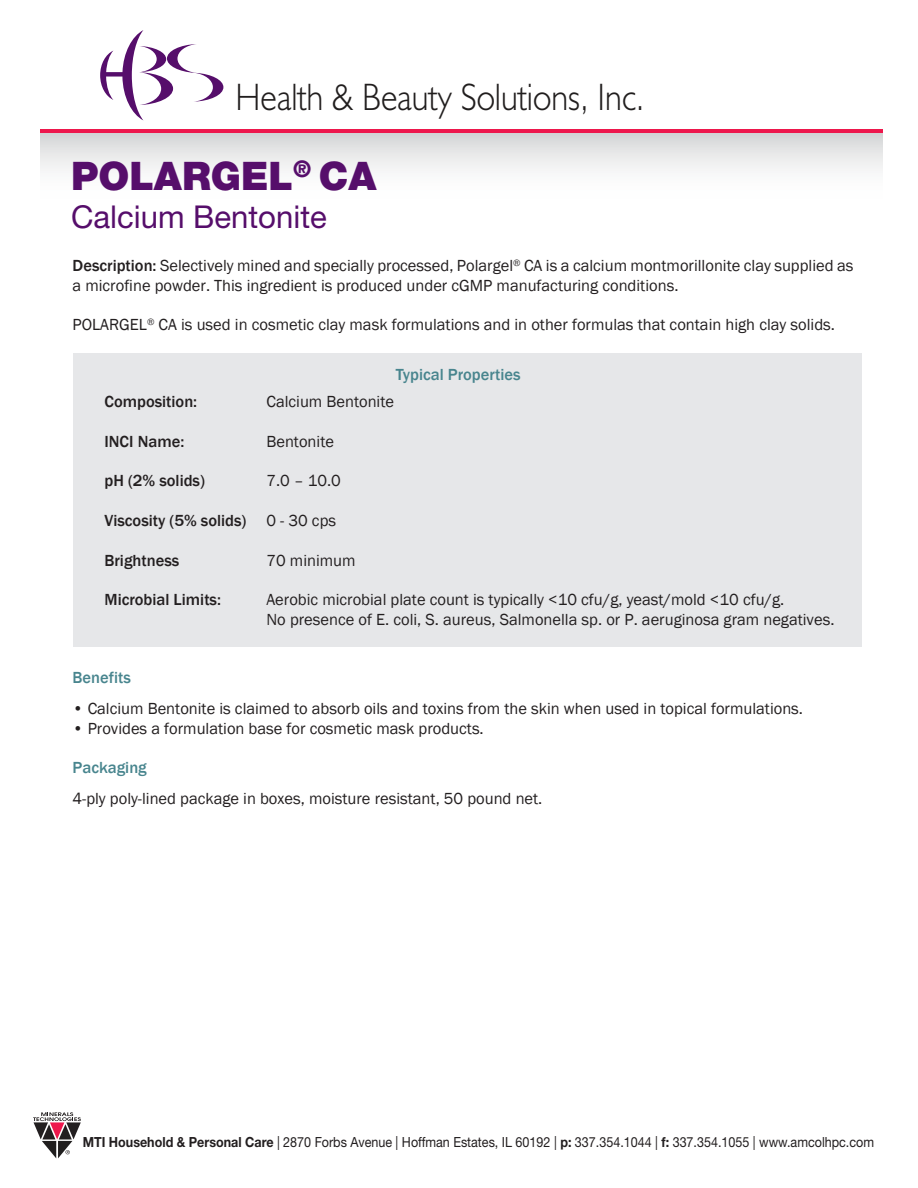
<style>
.page{position:relative;width:918px;height:1188px;background:#fff}
.page>*{position:absolute;margin:0;border:0;box-sizing:border-box;transform-origin:0 0}
.t1{font:900 39.45px "Helvetica Neue LT Std";color:#560e6b}
.t2{font:300 38.4px "Humanist 521 BT";color:#211e1e;scale:.9 1}
.t3{font:31.5px "Helvetica Neue LT Std";color:#560e6b}
.t4{font:16.5px/19.8px "Franklin Gothic";color:#231f20}
.t5{font:500 16.5px "Franklin Gothic";color:#231f20}
.t6{font:500 16.5px "Franklin Gothic";color:#48858e}
.t7{font:13.95px "Helvetica Neue LT Std";color:#221e1f;scale:.9 1}
.s1{font-weight:500}
.s2{font-weight:400}
.s3{font-weight:700}
</style>
<div class="page">
<svg style="left:33px;top:1112px;width:48px;height:46px"></svg>
<div style="left:41px;top:133px;width:842px;height:66px;background:linear-gradient(to bottom,#d8d9da,#fff)"></div>
<hr style="left:41px;top:129px;width:842px;height:4px;background:#ed174c">
<svg style="left:100px;top:30px;width:123px;height:90px"></svg>
<div style="left:74px;top:353px;width:788px;height:294px;background:#e6e7e9"></div>
<h2 class="t2" style="left:236px;top:73px;width:456px">Health &amp; Beauty Solutions, Inc.</h2>
<h1 class="t1" style="left:71px;top:152px;width:307px">POLARGEL<sup>®</sup> CA</h1>
<h3 class="t3" style="left:71px;top:198px;width:257px">Calcium Bentonite</h3>
<p class="t4" style="left:73px;top:256px;width:782px"><span class="s1">Description:</span> Selectively mined and specially processed, Polargel<sup>®</sup> CA is a calcium montmorillonite clay supplied as a microfine powder. This ingredient is produced under cGMP manufacturing conditions.</p>
<p class="t4" style="left:73px;top:315px;width:764px">POLARGEL<sup>®</sup> CA is used in cosmetic clay mask formulations and in other formulas that contain high clay solids.</p>
<p class="t6" style="left:396px;top:365px;width:126px">Typical Properties</p>
<p class="t5" style="left:104px;top:391px;width:94px">Composition:</p>
<p class="t4" style="left:266px;top:392px;width:129px">Calcium Bentonite</p>
<p class="t5" style="left:104px;top:431px;width:81px">INCI Name:</p>
<p class="t4" style="left:266px;top:432px;width:69px">Bentonite</p>
<p class="t5" style="left:104px;top:471px;width:102px">pH (2% solids)</p>
<p class="t4" style="left:266px;top:471px;width:76px">7.0 – 10.0</p>
<p class="t5" style="left:104px;top:510px;width:233px">Viscosity (5% solids) <span class="s2">0 - 30 cps</span></p>
<p class="t5" style="left:104px;top:550px;width:76px">Brightness</p>
<p class="t5" style="left:104px;top:589px;width:118px">Microbial Limits:</p>
<p class="t4" style="left:266px;top:551px;width:91px">70 minimum</p>
<p class="t4" style="left:266px;top:590px;width:569px">Aerobic microbial plate count is typically &lt;10 cfu/g, yeast/mold &lt;10 cfu/g.<br>No presence of E. coli, S. aureus, Salmonella sp. or P. aeruginosa gram negatives.</p>
<p class="t6" style="left:73px;top:667px;width:60px">Benefits</p>
<p class="t4" style="left:73px;top:699px;width:732px">• Calcium Bentonite is claimed to absorb oils and toxins from the skin when used in topical formulations.</p>
<p class="t4" style="left:73px;top:719px;width:413px">• Provides a formulation base for cosmetic mask products.</p>
<p class="t6" style="left:73px;top:757px;width:76px">Packaging</p>
<p class="t4" style="left:73px;top:789px;width:471px">4-ply poly-lined package in boxes, moisture resistant, 50 pound net.</p>
<p class="t7" style="left:83px;top:1134px;width:881px"><span class="s3">MTI Household &amp; Personal Care</span> | 2870 Forbs Avenue | Hoffman Estates, IL 60192 | <span class="s3">p:</span> 337.354.1044 | <span class="s3">f:</span> 337.354.1055 | www.amcolhpc.com</p>
</div>
